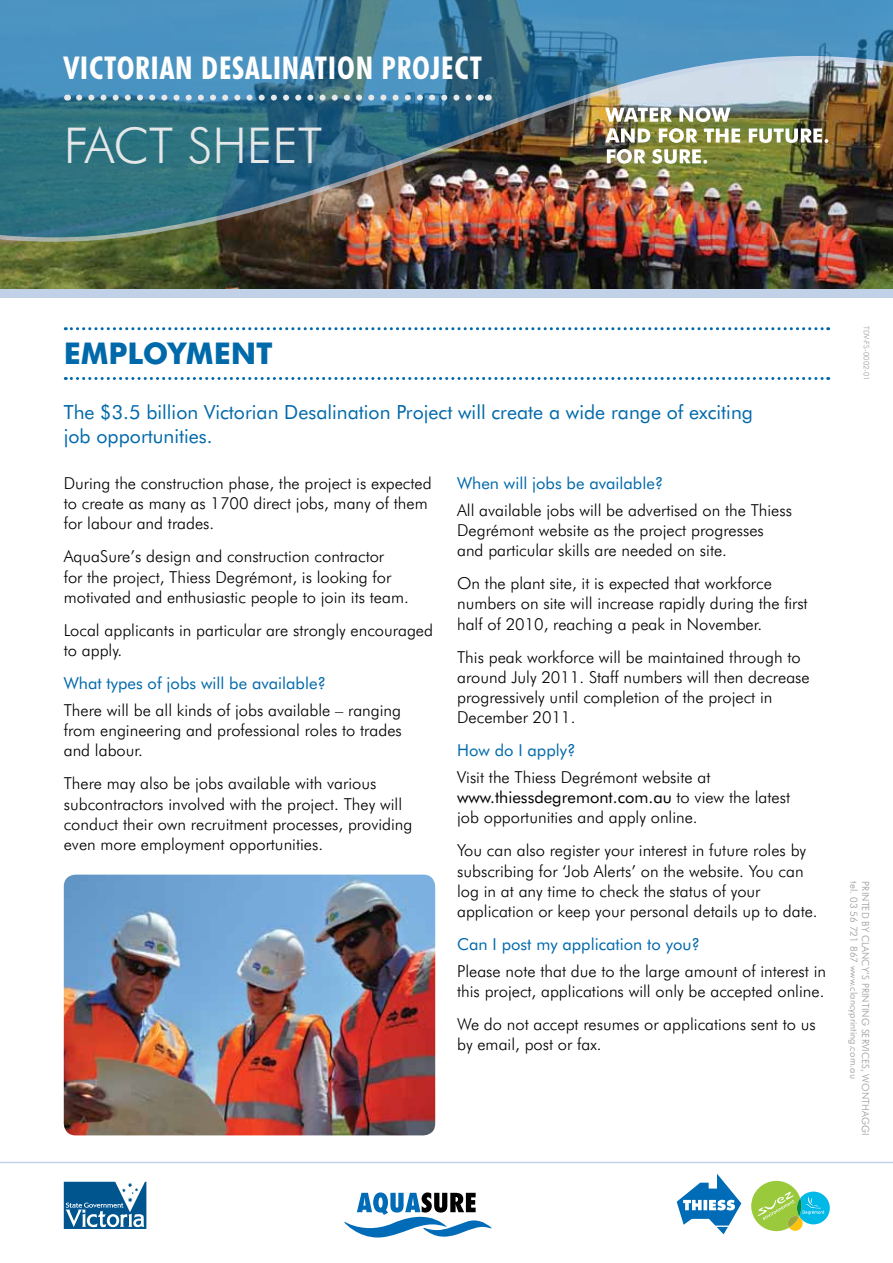
<style>
.page{position:relative;width:893px;height:1263px;background:#fff}
.page>*{position:absolute;margin:0;border:0;box-sizing:border-box;transform-origin:0 0}
.t1{font:300 49.5px "Futura BT";color:#e6e7e8}
.t2{font:700 condensed 31.5px "Futura BT";letter-spacing:.025em;color:#fff}
.t3{font:700 30px "Futura BT";color:#0069aa}
.t4{font:19.5px/24px "Futura BT";color:#0069aa}
.t5{font:300 16.5px/20.2px "Futura BT";color:#000}
.t6{font:16.5px "Futura BT";color:#0069aa}
.t7{font:300 9.75px "Futura BT";letter-spacing:.01em;color:#939598}
.t8{font:300 7.5px "Futura BT";letter-spacing:.01em;color:#939598}
.s1{font-weight:400}
</style>
<div class="page">
<img style="left:0;top:243px;width:893px;height:46px">
<img style="left:0;top:0;width:893px;height:243px">
<svg style="left:65px;top:327px;width:764px;height:3px"></svg>
<svg style="left:65px;top:377px;width:764px;height:3px"></svg>
<svg style="left:79px;top:95px;width:403px;height:6px;background:#78a1b8"></svg>
<div style="left:0;top:289px;width:893px;height:9px;background:#c1d1e8"></div>
<svg style="left:605px;top:108px;width:67px;height:14px"></svg>
<svg style="left:679px;top:107px;width:52px;height:15px"></svg>
<svg style="left:605px;top:128px;width:45px;height:15px"></svg>
<svg style="left:659px;top:128px;width:38px;height:15px"></svg>
<svg style="left:704px;top:128px;width:36px;height:15px"></svg>
<svg style="left:749px;top:128px;width:79px;height:15px"></svg>
<svg style="left:607px;top:149px;width:38px;height:15px"></svg>
<svg style="left:652px;top:149px;width:55px;height:15px"></svg>
<img style="left:64px;top:874px;width:371px;height:261px">
<hr style="left:0;top:1162px;width:893px;height:1px;background:#c1d1e8">
<svg style="left:677px;top:1174px;width:64px;height:60px"></svg>
<svg style="left:751px;top:1181px;width:79px;height:50px"></svg>
<svg style="left:344px;top:1192px;width:148px;height:45px"></svg>
<svg style="left:64px;top:1182px;width:82px;height:47px"></svg>
<h2 class="t2" style="left:64px;top:49px;width:420px">VICTORIAN DESALINATION PROJECT</h2>
<h1 class="t1" style="left:64px;top:116px;width:260px">FACT SHEET</h1>
<h3 class="t3" style="left:64px;top:335px;width:211px">EMPLOYMENT</h3>
<p class="t4" style="left:64px;top:400px;width:691px">The $3.5 billion Victorian Desalination Project will create a wide range of exciting job opportunities.</p>
<p class="t5" style="left:64px;top:473px;width:369px">During the construction phase, the project is expected to create as many as 1700 direct jobs, many of them for labour and trades.</p>
<p class="t5" style="left:64px;top:546px;width:347px">AquaSure’s design and construction contractor<br>for the project, Thiess Degrémont, is looking for motivated and enthusiastic people to join its team.</p>
<p class="t5" style="left:64px;top:620px;width:371px">Local applicants in particular are strongly encouraged to apply.</p>
<p class="t6" style="left:64px;top:673px;width:264px">What types of jobs will be available?</p>
<p class="t5" style="left:64px;top:700px;width:340px;text-align:justify">There will be all kinds of jobs available – ranging from engineering and professional roles to trades and labour.</p>
<p class="t5" style="left:64px;top:773px;width:350px">There may also be jobs available with various subcontractors involved with the project. They will conduct their own recruitment processes, providing even more employment opportunities.</p>
<p class="t6" style="left:457px;top:473px;width:208px">When will jobs be available?</p>
<p class="t5" style="left:457px;top:499px;width:336px">All available jobs will be advertised on the Thiess<br>Degrémont website as the project progresses and particular skills are needed on site.</p>
<p class="t5" style="left:457px;top:573px;width:352px">On the plant site, it is expected that workforce numbers on site will increase rapidly during the first half of 2010, reaching a peak in November.</p>
<p class="t5" style="left:457px;top:646px;width:354px">This peak workforce will be maintained through to around July 2011. Staff numbers will then decrease progressively until completion of the project in December 2011.</p>
<p class="t6" style="left:457px;top:740px;width:120px">How do I apply?</p>
<p class="t5" style="left:457px;top:767px;width:335px">Visit the Thiess Degrémont website at <span class="s1">www.thiessdegremont.com.au</span> to view the latest job opportunities and apply online.</p>
<p class="t5" style="left:457px;top:840px;width:362px">You can also register your interest in future roles by subscribing for ‘Job Alerts’ on the website. You can log in at any time to check the status of your application or keep your personal details up to date.</p>
<p class="t6" style="left:457px;top:934px;width:244px">Can I post my application to you?</p>
<p class="t5" style="left:457px;top:961px;width:370px">Please note that due to the large amount of interest in this project, applications will only be accepted online.</p>
<p class="t5" style="left:457px;top:1014px;width:360px">We do not accept resumes or applications sent to us by email, post or fax.</p>
<p class="t8" style="left:871px;top:326px;width:56px;rotate:90deg">TDV-FS-0002-01</p>
<p class="t7" style="left:860px;top:881px;width:199px;rotate:90deg">tel. 03 56 721 867 www.clancyprinting.com.au</p>
<p class="t7" style="left:872px;top:881px;width:255px;rotate:90deg">PRINTED BY CLANCY’S PRINTING SERVICES, WONTHAGGI</p>
</div>
